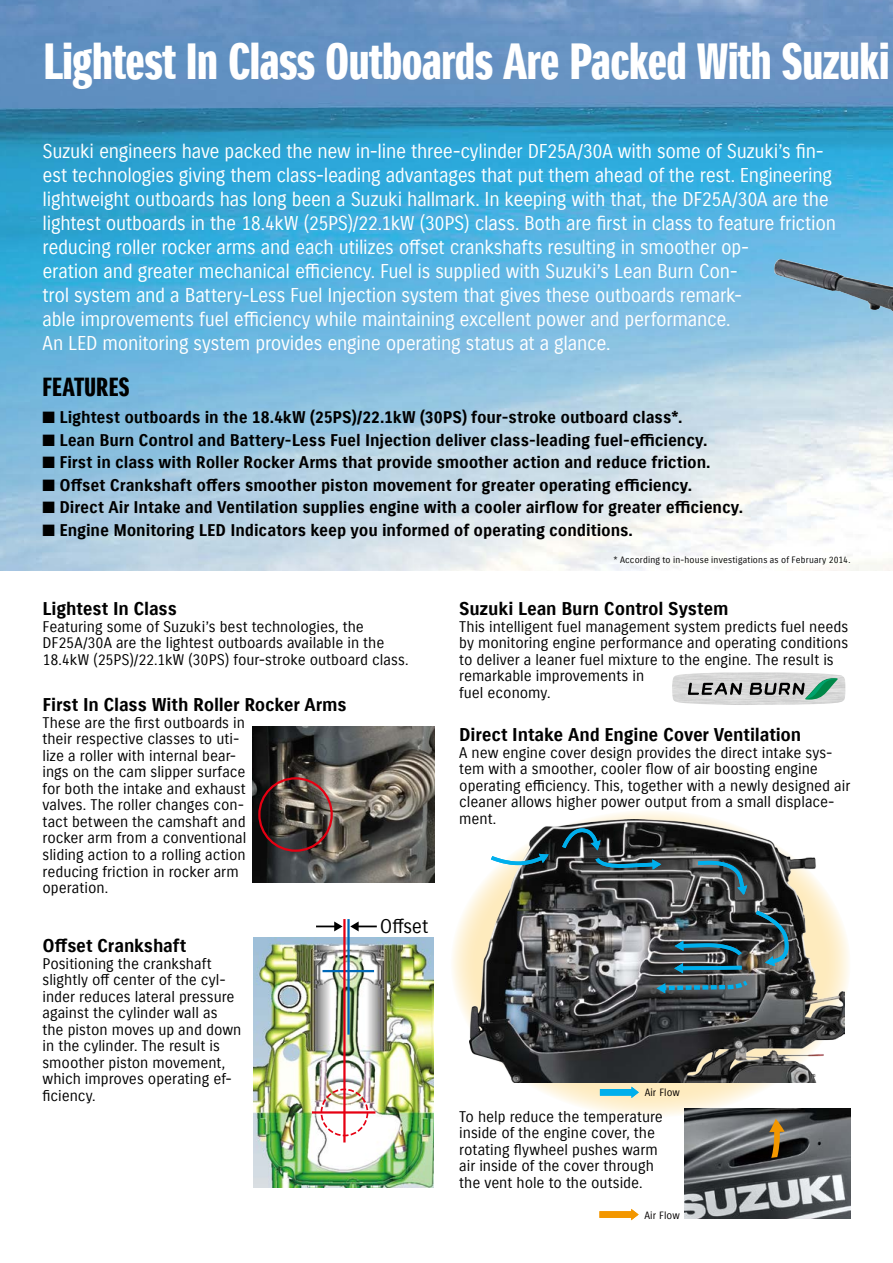
<style>
.page{position:relative;width:893px;height:1263px;background:#fff}
.page>*{position:absolute;margin:0;border:0;box-sizing:border-box;transform-origin:0 0}
.t1{font:49.5px "Suzuki PRO Headline";letter-spacing:-.01em;color:#fff}
.t2{font:25.5px "Suzuki PRO Headline";color:#000}
.t3{font:19.5px/24px "Suzuki PRO Regular";letter-spacing:-.015em;color:#fff}
.t4{font:19.2px "Suzuki PRO Regular";color:#000}
.t5{font:18px "Suzuki PRO Bold";letter-spacing:-.01em;color:#000}
.t6{font:16.5px "Suzuki PRO Bold";letter-spacing:-.005em;color:#000}
.t7{font:15px/16.5px "Suzuki PRO Regular";color:#000}
.t8{font:10.35px "Suzuki PRO Regular";color:#040000}
.t9{font:10.2px "Suzuki PRO Regular";color:#040000}
.t10{font:9px "Suzuki PRO Regular";letter-spacing:.02em;color:#000}
</style>
<div class="page">
<svg style="left:451px;top:810px;width:399px;height:307px"></svg>
<img style="left:0;top:0;width:893px;height:570px">
<img style="left:672px;top:672px;width:174px;height:33px">
<svg style="left:688px;top:683px;width:54px;height:12px"></svg>
<svg style="left:750px;top:678px;width:88px;height:22px;background:#91a79d"></svg>
<img style="left:773px;top:259px;width:120px;height:52px">
<img style="left:253px;top:938px;width:180px;height:250px">
<hr style="left:322px;top:970px;width:52px;height:2px;background:#0068b7">
<hr style="left:347px;top:919px;width:3px;height:115px;background:#0068b7">
<hr style="left:343px;top:919px;width:3px;height:223px;background:#e60012">
<div style="left:321px;top:1088px;width:47px;height:48px;border:2px dashed #e60012;border-radius:50%"></div>
<hr style="left:312px;top:1111px;width:63px;height:2px;background:#e60012">
<svg style="left:316px;top:921px;width:27px;height:10px"></svg>
<svg style="left:350px;top:921px;width:27px;height:10px"></svg>
<img style="left:470px;top:820px;width:375px;height:262px">
<svg style="left:491px;top:854px;width:58px;height:11px"></svg>
<svg style="left:562px;top:828px;width:38px;height:22px"></svg>
<svg style="left:595px;top:858px;width:66px;height:12px"></svg>
<svg style="left:698px;top:861px;width:49px;height:33px;background:#395762"></svg>
<svg style="left:600px;top:1087px;width:39px;height:11px"></svg>
<img style="left:656px;top:910px;width:133px;height:83px">
<img style="left:685px;top:1109px;width:165px;height:109px">
<svg style="left:769px;top:1119px;width:16px;height:39px"></svg>
<img style="left:253px;top:726px;width:181px;height:156px">
<div style="left:258px;top:777px;width:75px;height:75px;border:2px solid #e60012;border-radius:50%"></div>
<svg style="left:599px;top:1209px;width:40px;height:11px"></svg>
<h1 class="t1" style="left:44px;top:31px;width:847px">Lightest In Class Outboards Are Packed With Suzuki</h1>
<p class="t3" style="left:43px;top:139px;width:795px">Suzuki engineers have packed the new in-line three-cylinder DF25A/30A with some of Suzuki’s fin&shy;est technologies giving them class-leading advantages that put them ahead of the rest. Engineering lightweight outboards has long been a Suzuki hallmark. In keeping with that, the DF25A/30A are the lightest outboards in the 18.4kW (25PS)/22.1kW (30PS) class. Both are first in class to feature friction reducing roller rocker arms and each utilizes offset crankshafts resulting in smoother op-<br>eration and greater mechanical efficiency. Fuel is supplied with Suzuki’s Lean Burn Con-<br>trol system and a Battery-Less Fuel Injection system that gives these outboards remark-<br>able improvements fuel efficiency while maintaining excellent power and performance.<br>An LED monitoring system provides engine operating status at a glance.</p>
<h2 class="t2" style="left:43px;top:372px;width:87px">Feat ures</h2>
<p class="t6" style="left:43px;top:407px;width:642px">■ Lightest outboards in the 18.4kW (25PS)/22.1kW (30PS) four-stroke outboard class*.</p>
<p class="t6" style="left:43px;top:430px;width:666px">■ Lean Burn Control and Battery-Less Fuel Injection deliver class-leading fuel-efficiency.</p>
<p class="t6" style="left:43px;top:452px;width:670px">■ First in class with Roller Rocker Arms that provide smoother action and reduce friction.</p>
<p class="t6" style="left:43px;top:475px;width:651px">■ Offset Crankshaft offers smoother piston movement for greater operating efficiency.</p>
<p class="t6" style="left:43px;top:497px;width:702px">■ Direct Air Intake and Ventilation supplies engine with a cooler airflow for greater efficiency.</p>
<p class="t6" style="left:43px;top:520px;width:592px">■ Engine Monitoring LED Indicators keep you informed of operating conditions.</p>
<p class="t5" style="left:43px;top:598px;width:136px">Lightest In Class</p>
<p class="t7" style="left:43px;top:618px;width:368px">Featuring some of Suzuki’s best technologies, the<br>DF25A/30A are the lightest outboards available in the<br>18.4kW (25PS)/22.1kW (30PS) four-stroke outboard class.</p>
<p class="t5" style="left:43px;top:694px;width:306px">First In Class With Roller Rocker Arms</p>
<p class="t7" style="left:43px;top:714px;width:205px">These are the first outboards in their respective classes to uti&shy;lize a roller with internal bear&shy;ings on the cam slipper surface for both the intake and exhaust valves. The roller changes con&shy;tact between the camshaft and rocker arm from a conventional sliding action to a rolling action reducing friction in rocker arm operation.</p>
<p class="t5" style="left:43px;top:935px;width:145px">Offset Crankshaft</p>
<p class="t7" style="left:43px;top:955px;width:200px">Positioning the crankshaft slightly off center of the cyl&shy;inder reduces lateral pressure against the cylinder wall as the piston moves up and down in the cylinder. The result is smoother piston movement, which improves operating ef&shy;ficiency.</p>
<p class="t4" style="left:380px;top:914px;width:50px">Offset</p>
<p class="t10" style="left:613px;top:555px;width:239px">* According to in-house investigations as of February 2014.</p>
<p class="t5" style="left:459px;top:598px;width:271px">Suzuki Lean Burn Control System</p>
<p class="t7" style="left:459px;top:618px;width:391px">This intelligent fuel management system predicts fuel needs by monitoring engine performance and operating conditions to deliver a leaner fuel mixture to the engine. The result is remarkable improvements in<br>fuel economy.</p>
<p class="t5" style="left:459px;top:724px;width:344px">Direct Intake And Engine Cover Ventilation</p>
<p class="t7" style="left:459px;top:744px;width:393px">A new engine cover design provides the direct intake sys&shy;tem with a smoother, cooler flow of air boosting engine operating efficiency. This, together with a newly designed air cleaner allows higher power output from a small displace&shy;ment.</p>
<p class="t9" style="left:645px;top:1086px;width:36px">Air Flow</p>
<p class="t7" style="left:459px;top:1108px;width:205px">To help reduce the temperature inside of the engine cover, the rotating flywheel pushes warm air inside of the cover through the vent hole to the outside.</p>
<p class="t8" style="left:645px;top:1209px;width:37px">Air Flow</p>
</div>
